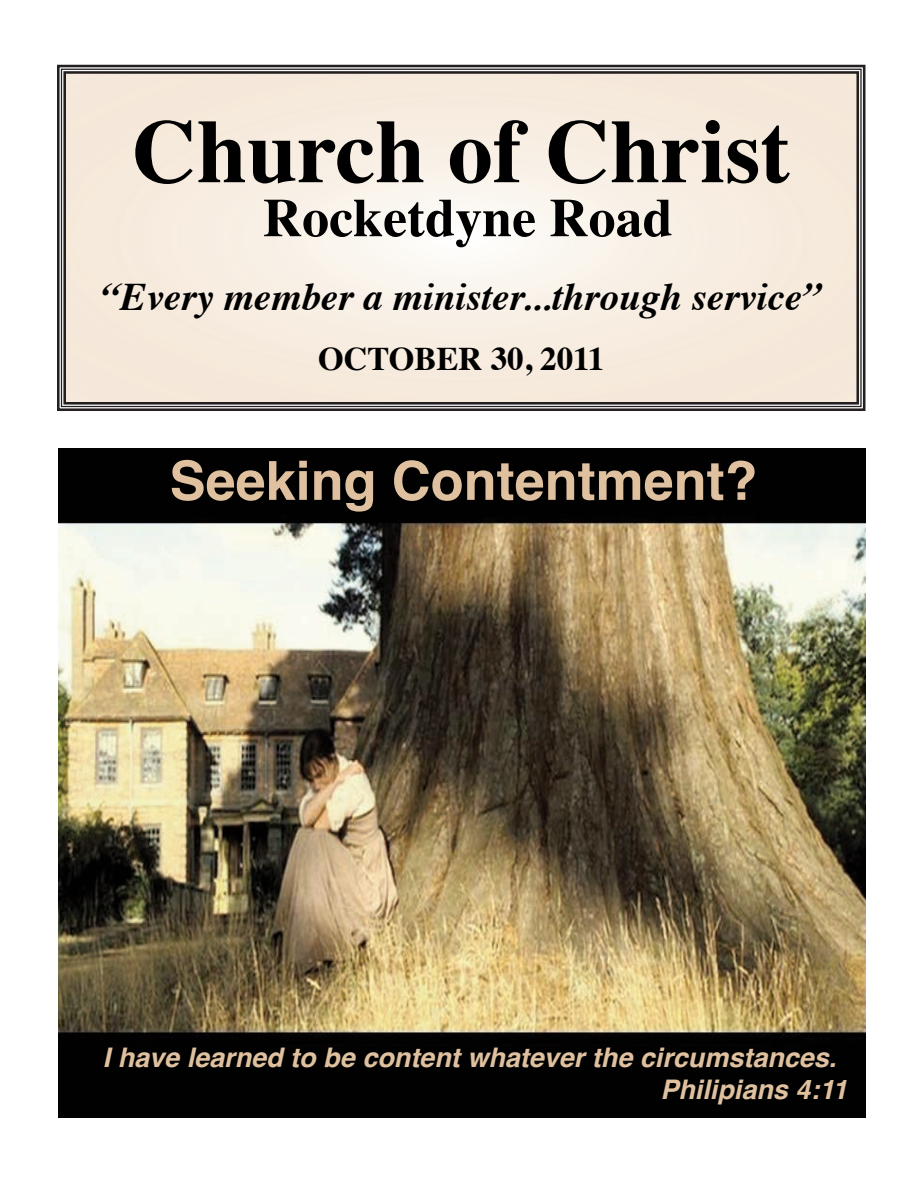
<style>
.page{position:relative;width:918px;height:1188px;background:#fff}
.page>*{position:absolute;margin:0;border:0;box-sizing:border-box;transform-origin:0 0}
.t1{font:700 90px "Times";color:#000}
.t2{font:700 54px "Helvetica";color:#dfc19f}
.t3{font:700 54px "Times";color:#000}
.t4{font:italic 700 39px "Times";color:#000}
.t5{font:700 33px "Times";color:#000}
.t6{font:italic 700 27px/32.4px "Helvetica";color:#dfc19f}
</style>
<div class="page">
<div style="left:57px;top:65px;width:808px;height:346px;border:3px solid #231f20"></div>
<div style="left:63px;top:71px;width:796px;height:334px;border:3px solid #231f20"></div>
<img style="left:58px;top:448px;width:808px;height:670px">
<p class="t1" style="left:132px;top:115px;width:660px">Church of Christ</p>
<p class="t3" style="left:263px;top:196px;width:411px">Rocketdyne Road</p>
<p class="t4" style="left:101px;top:281px;width:722px">“Every member a minister...through service”</p>
<p class="t5" style="left:318px;top:345px;width:288px">oCtobeR 30, 2011</p>
<p class="t2" style="left:170px;top:458px;width:590px">Seeking Contentment?</p>
<p class="t6" style="left:660px;top:1043px;width:189px;text-indent:-558px">I have learned to be content whatever the circumstances.<br>Philipians 4:11</p>
</div>
